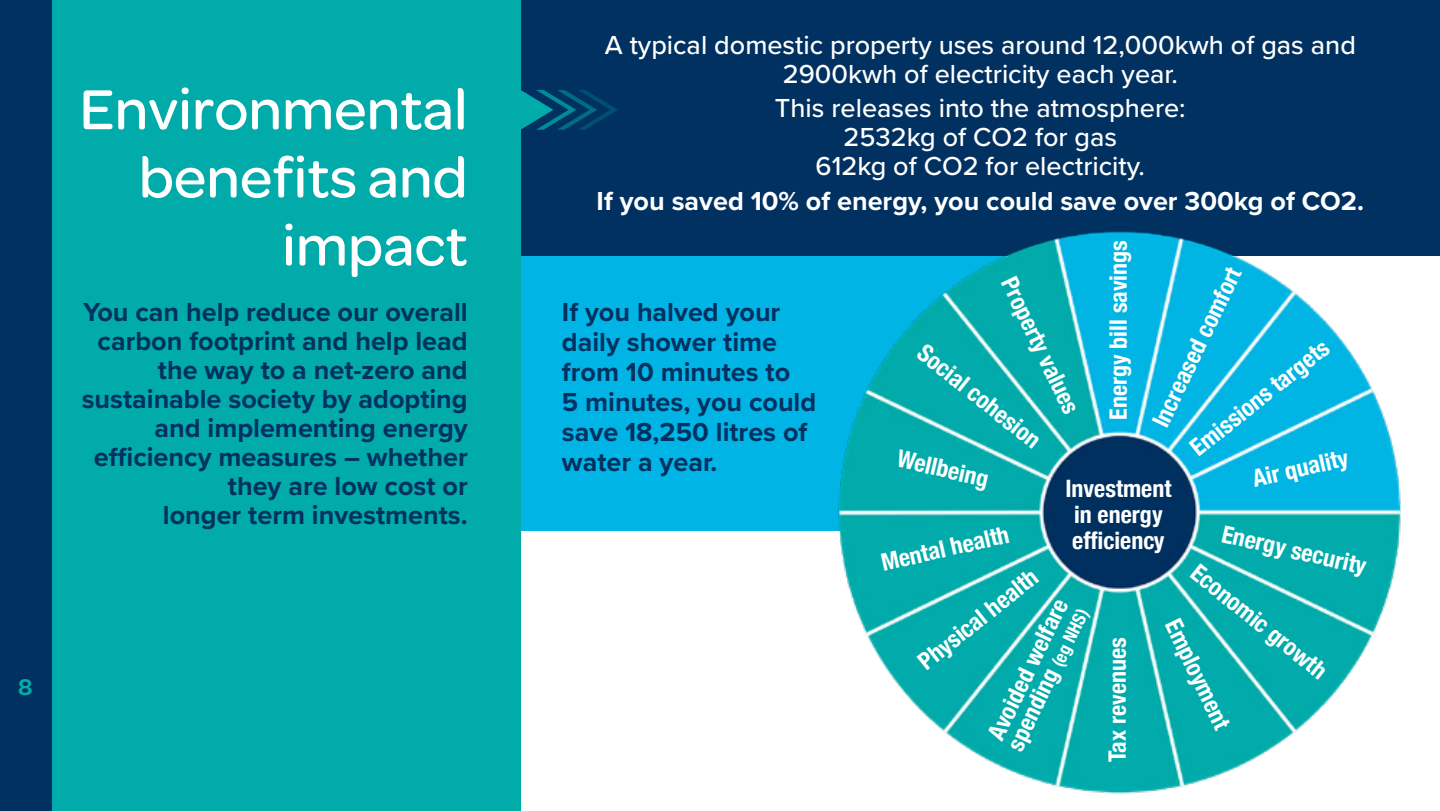
<style>
.page{position:relative;width:1440px;height:811px;background:#fff}
.page>*{position:absolute;margin:0;border:0;box-sizing:border-box;transform-origin:0 0}
.t1{font:500 60px/68px "Omnes";color:#fff;text-align:right}
.t2{font:700 27px/29px "Proxima Nova";color:#003160;text-align:right}
.t3{font:500 27px/29px "Proxima Nova";color:#fff;text-align:center}
.t4{font:700 27px "Proxima Nova";color:#fff}
.t5{font:700 condensed 24px/26px "Helvetica Neue";color:#fff}
.t6{font:600 24px "Omnes";color:#00abaa}
.t7{font:700 condensed 18px "Helvetica Neue";color:#fff}
</style>
<div class="page">
<div style="left:521px;top:256px;width:484px;height:274px;background:#00b5e5"></div>
<div style="left:521px;top:0;width:919px;height:256px;background:#003160"></div>
<div style="left:51px;top:0;width:470px;height:810px;background:#00abaa"></div>
<div style="left:0;top:0;width:51px;height:810px;background:#003160"></div>
<img style="left:834px;top:231px;width:567px;height:563px">
<svg style="left:521px;top:90px;width:97px;height:40px"></svg>
<h1 class="t1" style="left:79px;top:75px;width:390px">Environmental benefits and impact</h1>
<p class="t2" style="left:82px;top:296px;width:388px">You can help reduce our overall carbon footprint and help lead the way to a net-zero and sustainable society by adopting and implementing energy efficiency measures – whether they are low cost or<br>longer term investments.</p>
<p class="t6" style="left:18px;top:672px;width:16px">8</p>
<p class="t3" style="left:605px;top:29px;width:753px">A typical domestic property uses around 12,000kwh of gas and<br>2900kwh of electricity each year.</p>
<p class="t3" style="left:775px;top:93px;width:412px">This releases into the atmosphere:<br>2532kg of CO2 for gas<br>612kg of CO2 for electricity.</p>
<p class="t4" style="left:597px;top:181px;width:769px">If you saved 10% of energy, you could save over 300kg of CO2.</p>
<p class="t5" style="left:1104px;top:419px;width:181px;rotate:-90deg">Energy bill savings</p>
<p class="t5" style="left:1146px;top:418px;width:176px;rotate:-64deg">Increased comfort</p>
<p class="t5" style="left:1021px;top:272px;width:150px;rotate:64deg">Property values</p>
<p class="t2" style="left:562px;top:296px;width:256px;line-height:30px;text-align:left">If you halved your daily shower time from 10 minutes to<br>5 minutes, you could save 18,250 litres of water a year.</p>
<p class="t5" style="left:1184px;top:439px;width:172px;rotate:-39deg">Emissions targets</p>
<p class="t5" style="left:930px;top:337px;width:151px;rotate:39deg">Social cohesion</p>
<p class="t5" style="left:901px;top:443px;width:95px;rotate:13deg">Wellbeing</p>
<p class="t5" style="left:1250px;top:464px;width:99px;rotate:-13deg">Air quality</p>
<p class="t5" style="left:1065px;top:473px;width:108px">Investment in energy efficiency</p>
<p class="t5" style="left:1226px;top:518px;width:149px;rotate:13deg">Energy security</p>
<p class="t5" style="left:878px;top:548px;width:132px;rotate:-13deg">Mental health</p>
<p class="t5" style="left:1204px;top:557px;width:168px;rotate:39deg">Economic growth</p>
<p class="t5" style="left:912px;top:653px;width:147px;rotate:-39deg">Physical health</p>
<p class="t5" style="left:982px;top:733px;width:156px;line-height:22.2px;rotate:-64deg">Avoided welfare spending</p>
<p class="t7" style="left:1043px;top:658px;width:63px;rotate:-64deg">(eg NHS)</p>
<p class="t5" style="left:1185px;top:614px;width:120px;rotate:64deg">Employment</p>
<p class="t5" style="left:1103px;top:761px;width:126px;rotate:-90deg">Tax revenues</p>
</div>
